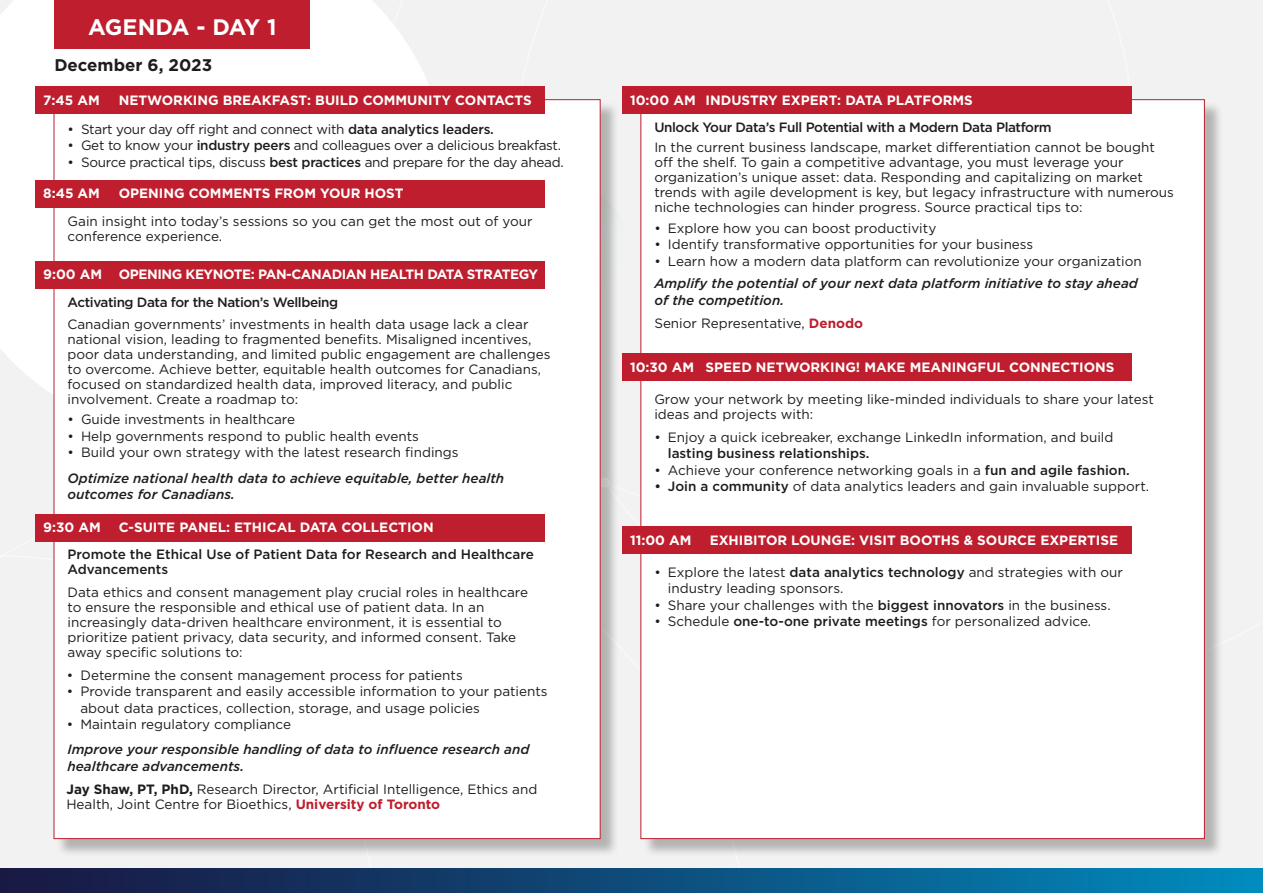
<style>
.page{position:relative;width:1263px;height:893px;background:#fff}
.page>*{position:absolute;margin:0;border:0;box-sizing:border-box;transform-origin:0 0}
.t1{font:700 22.5px "Gotham";letter-spacing:-.045em;color:#fff}
.t2{font:700 16.8px "Gotham";color:#1d1d1b}
.t3{font:13.5px/15px "Gotham";color:#1d1d1b}
.t4{font:700 13.5px "Gotham";color:#fff}
.t5{font:italic 500 13.5px/16.5px "Gotham";color:#1d1d1b}
.t6{font:500 13.5px/15px "Gotham";letter-spacing:-.015em;color:#1d1d1b}
.t7{font:13.5px "Gotham";letter-spacing:-.02em;color:#1d1d1b}
.t8{font:700 13.5px "Gotham";letter-spacing:-.03em;color:#fff}
.s1{font-weight:500}
.s2{font-weight:700}
.s3{font-weight:700;color:#be1e2d}
</style>
<div class="page">
<svg style="left:0;top:0;width:376px;height:437px"></svg>
<div style="left:1134px;top:0;width:129px;height:691px;background:#f2f2f2"></div>
<div style="left:376px;top:0;width:758px;height:487px;background:#f2f2f2"></div>
<div style="left:0;top:487px;width:755px;height:381px;background:#f2f2f2"></div>
<div style="left:0;top:555px;width:377px;height:313px;background:#f2f2f2"></div>
<svg style="left:619px;top:190px;width:7px;height:101px"></svg>
<div style="left:56px;top:101px;width:563px;height:756px;background:#1d1d1b;opacity:.3"></div>
<div style="left:54px;top:99px;width:546px;height:740px;background:#fff;border:1px solid #be1e2d"></div>
<div style="left:643px;top:101px;width:581px;height:756px;background:#1d1d1b;opacity:.3"></div>
<div style="left:640px;top:99px;width:565px;height:740px;background:#fff;border:1px solid #be1e2d"></div>
<div style="left:0;top:868px;width:1263px;height:25px;background:linear-gradient(to right,#1a133d,#0189bb)"></div>
<div style="left:54px;top:0;width:256px;height:48px;background:#be1e2d"></div>
<div style="left:36px;top:87px;width:75px;height:27px;background:#be1e2d"></div>
<div style="left:36px;top:180px;width:75px;height:28px;background:#be1e2d"></div>
<div style="left:111px;top:87px;width:433px;height:27px;background:#be1e2d"></div>
<div style="left:111px;top:180px;width:433px;height:28px;background:#be1e2d"></div>
<div style="left:36px;top:261px;width:75px;height:28px;background:#be1e2d"></div>
<div style="left:622px;top:87px;width:76px;height:27px;background:#be1e2d"></div>
<div style="left:622px;top:354px;width:76px;height:27px;background:#be1e2d"></div>
<div style="left:622px;top:526px;width:76px;height:28px;background:#be1e2d"></div>
<div style="left:36px;top:514px;width:75px;height:28px;background:#be1e2d"></div>
<div style="left:111px;top:261px;width:433px;height:28px;background:#be1e2d"></div>
<div style="left:698px;top:87px;width:433px;height:27px;background:#be1e2d"></div>
<div style="left:698px;top:354px;width:433px;height:27px;background:#be1e2d"></div>
<div style="left:698px;top:526px;width:433px;height:28px;background:#be1e2d"></div>
<div style="left:111px;top:514px;width:433px;height:28px;background:#be1e2d"></div>
<h1 class="t1" style="left:88px;top:12px;width:190px">AGENDA - DAY 1</h1>
<p class="t2" style="left:54px;top:54px;width:159px">December 6, 2023</p>
<p class="t4" style="left:43px;top:91px;width:58px">7:45 AM</p>
<p class="t4" style="left:119px;top:91px;width:414px">NETWORKING BREAKFAST: BUILD COMMUNITY CONTACTS</p>
<p class="t7" style="left:68px;top:120px;width:428px">• Start your day off right and connect with <span class="s1">data analytics leaders.</span></p>
<p class="t7" style="left:68px;top:137px;width:495px">• Get to know your <span class="s1">industry peers</span> and colleagues over a delicious breakfast.</p>
<p class="t7" style="left:68px;top:153px;width:498px">• Source practical tips, discuss <span class="s1">best practices</span> and prepare for the day ahead.</p>
<p class="t4" style="left:43px;top:185px;width:58px">8:45 AM</p>
<p class="t4" style="left:119px;top:185px;width:286px">OPENING COMMENTS FROM YOUR HOST</p>
<p class="t3" style="left:68px;top:214px;width:467px">Gain insight into today’s sessions so you can get the most out of your conference experience.</p>
<p class="t4" style="left:43px;top:265px;width:61px">9:00 AM</p>
<p class="t8" style="left:119px;top:265px;width:421px">OPENING KEYNOTE: PAN-CANADIAN HEALTH DATA STRATEGY</p>
<p class="t6" style="left:68px;top:294px;width:272px">Activating Data for the Nation’s Wellbeing</p>
<p class="t3" style="left:68px;top:316px;width:484px">Canadian governments’ investments in health data usage lack a clear national vision, leading to fragmented benefits. Misaligned incentives, poor data understanding, and limited public engagement are challenges to overcome. Achieve better, equitable health outcomes for Canadians, focused on standardized health data, improved literacy, and public involvement. Create a roadmap to:</p>
<p class="t3" style="left:68px;top:412px;width:229px">• Guide investments in healthcare</p>
<p class="t3" style="left:68px;top:428px;width:353px">• Help governments respond to public health events</p>
<p class="t3" style="left:68px;top:445px;width:393px">• Build your own strategy with the latest research findings</p>
<p class="t5" style="left:68px;top:469px;width:438px">Optimize national health data to achieve equitable, better health outcomes for Canadians.</p>
<p class="t4" style="left:43px;top:519px;width:59px">9:30 AM</p>
<p class="t4" style="left:119px;top:519px;width:316px">C-SUITE PANEL: ETHICAL DATA COLLECTION</p>
<p class="t6" style="left:68px;top:547px;width:468px">Promote the Ethical Use of Patient Data for Research and Healthcare<br>Advancements</p>
<p class="t3" style="left:68px;top:585px;width:462px">Data ethics and consent management play crucial roles in healthcare to ensure the responsible and ethical use of patient data. In an increasingly data-driven healthcare environment, it is essential to prioritize patient privacy, data security, and informed consent. Take away specific solutions to:</p>
<p class="t3" style="left:67px;top:667px;width:397px">• Determine the consent management process for patients</p>
<p class="t3" style="left:80px;top:683px;width:469px;line-height:16.5px;text-indent:-14px">• Provide transparent and easily accessible information to your patients about data practices, collection, storage, and usage policies</p>
<p class="t3" style="left:67px;top:717px;width:226px">• Maintain regulatory compliance</p>
<p class="t5" style="left:68px;top:741px;width:463px">Improve your responsible handling of data to influence research and healthcare advancements.</p>
<p class="t3" style="left:66px;top:781px;width:472px"><span class="s2">Jay Shaw, PT, PhD,</span> Research Director, Artificial Intelligence, Ethics and<br>Health, Joint Centre for Bioethics, <span class="s3">University of Toronto</span></p>
<p class="t4" style="left:630px;top:91px;width:67px">10:00 AM</p>
<p class="t4" style="left:706px;top:91px;width:269px">INDUSTRY EXPERT: DATA PLATFORMS</p>
<p class="t6" style="left:654px;top:120px;width:399px">Unlock Your Data’s Full Potential with a Modern Data Platform</p>
<p class="t3" style="left:654px;top:139px;width:521px">In the current business landscape, market differentiation cannot be bought off the shelf. To gain a competitive advantage, you must leverage your organization’s unique asset: data. Responding and capitalizing on market trends with agile development is key, but legacy infrastructure with numerous niche technologies can hinder progress. Source practical tips to:</p>
<p class="t3" style="left:654px;top:220px;width:283px">• Explore how you can boost productivity</p>
<p class="t3" style="left:654px;top:237px;width:380px">• Identify transformative opportunities for your business</p>
<p class="t3" style="left:654px;top:253px;width:489px">• Learn how a modern data platform can revolutionize your organization</p>
<p class="t5" style="left:654px;top:275px;width:485px">Amplify the potential of your next data platform initiative to stay ahead of the competition.</p>
<p class="t3" style="left:654px;top:315px;width:210px">Senior Representative, <span class="s3">Denodo</span></p>
<p class="t4" style="left:630px;top:358px;width:66px">10:30 AM</p>
<p class="t4" style="left:706px;top:358px;width:410px">SPEED NETWORKING! MAKE MEANINGFUL CONNECTIONS</p>
<p class="t3" style="left:654px;top:391px;width:501px">Grow your network by meeting like-minded individuals to share your latest ideas and projects with:</p>
<p class="t3" style="left:654px;top:429px;width:461px">• Enjoy a quick icebreaker, exchange LinkedIn information, and build</p>
<p class="t6" style="left:668px;top:446px;width:203px">lasting business relationships.</p>
<p class="t3" style="left:654px;top:462px;width:477px">• Achieve your conference networking goals in a <span class="s1">fun and agile fashion.</span></p>
<p class="t3" style="left:654px;top:479px;width:496px"><span class="s1">• Join a community</span> of data analytics leaders and gain invaluable support.</p>
<p class="t4" style="left:630px;top:531px;width:63px">11:00 AM</p>
<p class="t4" style="left:710px;top:531px;width:410px">EXHIBITOR LOUNGE: VISIT BOOTHS &amp; SOURCE EXPERTISE</p>
<p class="t3" style="left:668px;top:563px;width:456px;line-height:16.5px;text-indent:-14px">• Explore the latest <span class="s1">data analytics technology</span> and strategies with our industry leading sponsors.</p>
<p class="t3" style="left:654px;top:597px;width:458px">• Share your challenges with the <span class="s1">biggest innovators</span> in the business.</p>
<p class="t3" style="left:654px;top:614px;width:438px">• Schedule <span class="s1">one-to-one private meetings</span> for personalized advice.</p>
</div>
